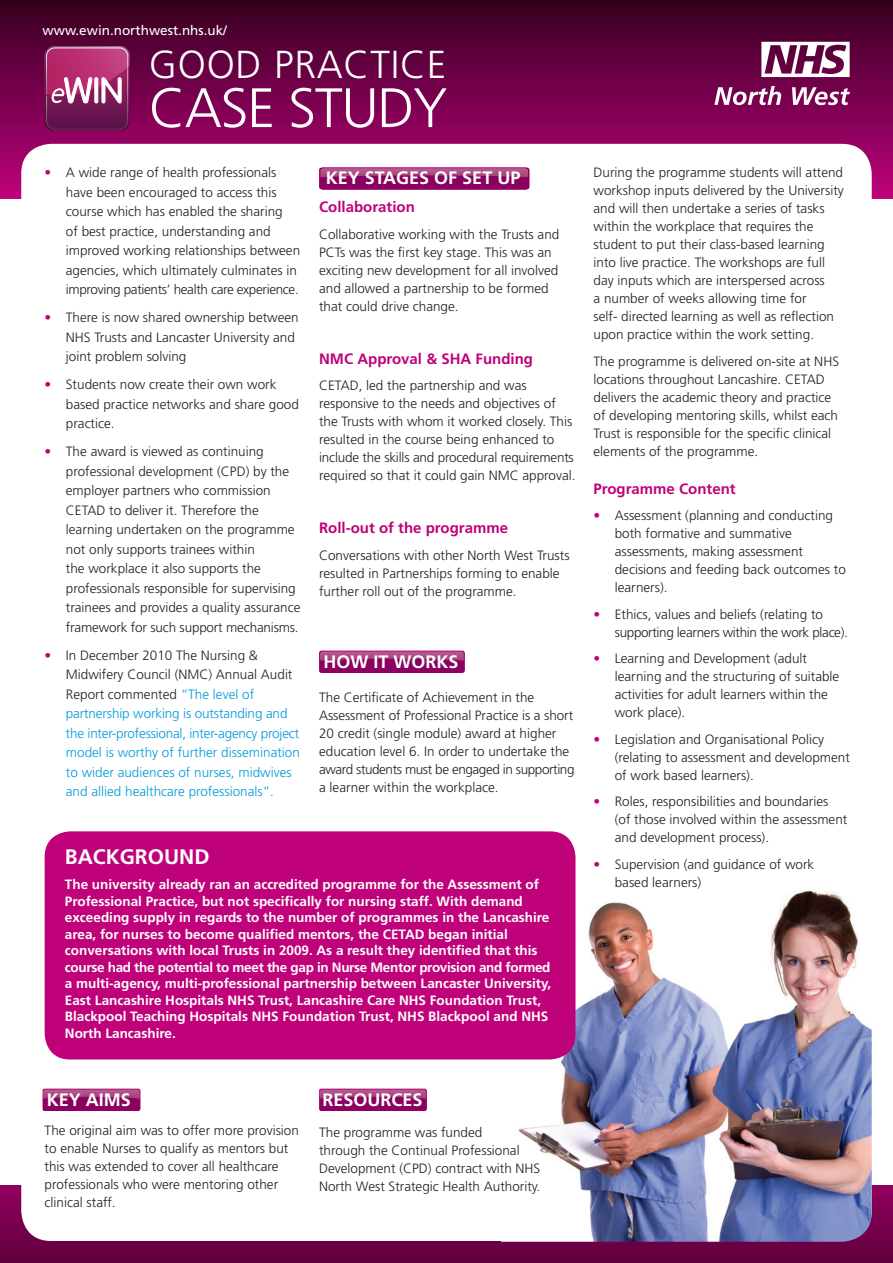
<style>
.page{position:relative;width:893px;height:1263px;background:#fff}
.page>*{position:absolute;margin:0;border:0;box-sizing:border-box;transform-origin:0 0}
.t1{font:300 55.5px "Frutiger";letter-spacing:-.02em;color:#fff}
.t2{font:300 39px "Frutiger";letter-spacing:.02em;color:#fff}
.t3{font:700 21px "Frutiger";color:#fff}
.t4{font:700 18px "Frutiger";color:#fff}
.t5{font:700 15px "Frutiger";color:#bf027a}
.t6{font:300 13.5px/18px "Frutiger";color:#231f20}
.t7{font:700 13.5px/16.5px "Frutiger";color:#fff}
.t8{font:300 13.5px/19.5px "Frutiger";color:#009bda}
.t9{font:300 13.5px/18px "Frutiger";letter-spacing:-.025em;color:#231f20}
.t10{font:13.5px "Frutiger";color:#fff}
.s1{color:#bf027a}
.s2{color:#231f20}
</style>
<div class="page">
<div style="left:0;top:0;width:893px;height:198px;background:linear-gradient(to bottom,#36001f,#bc037c)"></div>
<div style="left:0;top:1186px;width:893px;height:77px;background:linear-gradient(to bottom,#90015e,#5f013d)"></div>
<div style="left:21px;top:144px;width:851px;height:1097px;background:#fff;border-radius:30px"></div>
<svg style="left:45px;top:46px;width:84px;height:84px;background:#a04276"></svg>
<svg style="left:714px;top:86px;width:136px;height:19px"></svg>
<svg style="left:761px;top:42px;width:89px;height:35px"></svg>
<img style="left:501px;top:872px;width:371px;height:370px">
<svg style="left:319px;top:167px;width:210px;height:23px;background:#910966"></svg>
<img style="left:320px;top:168px;width:208px;height:9px">
<svg style="left:43px;top:1099px;width:97px;height:12px"></svg>
<img style="left:43px;top:1089px;width:97px;height:10px">
<div style="left:45px;top:831px;width:530px;height:228px;background:#bf027a;border-radius:26px"></div>
<svg style="left:320px;top:651px;width:145px;height:22px;background:#8b0160"></svg>
<img style="left:320px;top:651px;width:144px;height:10px">
<svg style="left:320px;top:1089px;width:107px;height:22px"></svg>
<img style="left:320px;top:1089px;width:106px;height:10px">
<p class="t10" style="left:43px;top:22px;width:186px">www.ewin.northwest.nhs.uk/</p>
<h2 class="t2" style="left:149px;top:43px;width:299px">Good practice</h2>
<h1 class="t1" style="left:149px;top:77px;width:300px">case study</h1>
<p class="t6" style="left:66px;top:163px;width:236px;line-height:19.5px;text-indent:-21px"><span class="s1">•</span> A wide range of health professionals have been encouraged to access this course which has enabled the sharing<br>of best practice, understanding and improved working relationships between agencies, which ultimately culminates in improving patients’ health care experience.</p>
<p class="t6" style="left:66px;top:308px;width:234px;line-height:19.5px;text-indent:-21px"><span class="s1">•</span> There is now shared ownership between<br>NHS Trusts and Lancaster University and joint problem solving</p>
<p class="t6" style="left:66px;top:375px;width:235px;line-height:19.5px;text-indent:-21px"><span class="s1">•</span> Students now create their own work based practice networks and share good practice.</p>
<p class="t6" style="left:66px;top:442px;width:236px;line-height:19.5px;text-indent:-21px"><span class="s1">•</span> The award is viewed as continuing professional development (CPD) by the employer partners who commission CETAD to deliver it. Therefore the learning undertaken on the programme not only supports trainees within<br>the workplace it also supports the professionals responsible for supervising trainees and provides a quality assurance framework for such support mechanisms.</p>
<p class="t8" style="left:66px;top:646px;width:236px;text-indent:-21px"><span class="s1">•</span> <span class="s2">In December 2010 The Nursing &amp; Midwifery Council (NMC) Annual Audit Report commented</span> “The level of partnership working is outstanding and the inter-professional, inter-agency project model is worthy of further dissemination to wider audiences of nurses, midwives and allied healthcare professionals”.</p>
<h3 class="t4" style="left:326px;top:168px;width:184px">key stages of set up</h3>
<p class="t5" style="left:319px;top:198px;width:97px">Collaboration</p>
<p class="t6" style="left:319px;top:225px;width:242px">Collaborative working with the Trusts and PCTs was the first key stage. This was an exciting new development for all involved and allowed a partnership to be formed that could drive change.</p>
<p class="t5" style="left:319px;top:350px;width:215px">NMC Approval &amp; SHA Funding</p>
<p class="t6" style="left:319px;top:377px;width:258px">CETAD, led the partnership and was responsive to the needs and objectives of the Trusts with whom it worked closely. This resulted in the course being enhanced to include the skills and procedural requirements required so that it could gain NMC approval.</p>
<p class="t5" style="left:319px;top:519px;width:190px">Roll-out of the programme</p>
<p class="t6" style="left:319px;top:546px;width:252px">Conversations with other North West Trusts resulted in Partnerships forming to enable further roll out of the programme.</p>
<h3 class="t4" style="left:323px;top:651px;width:101px">HOW IT WORKS</h3>
<p class="t6" style="left:319px;top:688px;width:257px">The Certificate of Achievement in the Assessment of Professional Practice is a short 20 credit (single module) award at higher education level 6. In order to undertake the award students must be engaged in supporting a learner within the workplace.</p>
<h3 class="t3" style="left:65px;top:844px;width:143px">background</h3>
<p class="t7" style="left:65px;top:876px;width:488px">The university already ran an accredited programme for the Assessment of Professional Practice, but not specifically for nursing staff. With demand exceeding supply in regards to the number of programmes in the Lancashire area, for nurses to become qualified mentors, the CETAD began initial conversations with local Trusts in 2009. As a result they identified that this course had the potential to meet the gap in Nurse Mentor provision and formed a multi-agency, multi-professional partnership between Lancaster University, East Lancashire Hospitals NHS Trust, Lancashire Care NHS Foundation Trust, Blackpool Teaching Hospitals NHS Foundation Trust, NHS Blackpool and NHS North Lancashire.</p>
<p class="t6" style="left:593px;top:164px;width:252px">During the programme students will attend workshop inputs delivered by the University and will then undertake a series of tasks within the workplace that requires the student to put their class-based learning into live practice. The workshops are full day inputs which are interspersed across<br>a number of weeks allowing time for<br>self- directed learning as well as reflection upon practice within the work setting.</p>
<p class="t6" style="left:593px;top:352px;width:247px">The programme is delivered on-site at NHS locations throughout Lancashire. CETAD delivers the academic theory and practice of developing mentoring skills, whilst each Trust is responsible for the specific clinical elements of the programme.</p>
<p class="t5" style="left:593px;top:480px;width:144px">Programme Content</p>
<p class="t6" style="left:615px;top:507px;width:233px;text-indent:-21px"><span class="s1">•</span> Assessment (planning and conducting both formative and summative assessments, making assessment decisions and feeding back outcomes to learners).</p>
<p class="t9" style="left:615px;top:605px;width:235px;text-indent:-21px"><span class="s1">•</span> Ethics, values and beliefs (relating to supporting learners within the work place).</p>
<p class="t6" style="left:615px;top:650px;width:226px;text-indent:-21px"><span class="s1">•</span> Learning and Development (adult learning and the structuring of suitable activities for adult learners within the work place).</p>
<p class="t6" style="left:615px;top:730px;width:237px;text-indent:-21px"><span class="s1">•</span> Legislation and Organisational Policy (relating to assessment and development of work based learners).</p>
<p class="t6" style="left:615px;top:793px;width:234px;text-indent:-21px"><span class="s1">•</span> Roles, responsibilities and boundaries (of those involved within the assessment and development process).</p>
<p class="t6" style="left:615px;top:855px;width:201px;text-indent:-21px"><span class="s1">•</span> Supervision (and guidance of work based learners)</p>
<h3 class="t4" style="left:47px;top:1089px;width:86px">key aims</h3>
<p class="t6" style="left:45px;top:1122px;width:256px">The original aim was to offer more provision to enable Nurses to qualify as mentors but this was extended to cover all healthcare professionals who were mentoring other clinical staff.</p>
<h3 class="t4" style="left:322px;top:1089px;width:100px">RESOURCES</h3>
<p class="t6" style="left:319px;top:1123px;width:223px">The programme was funded<br>through the Continual Professional Development (CPD) contract with NHS North West Strategic Health Authority.</p>
</div>
